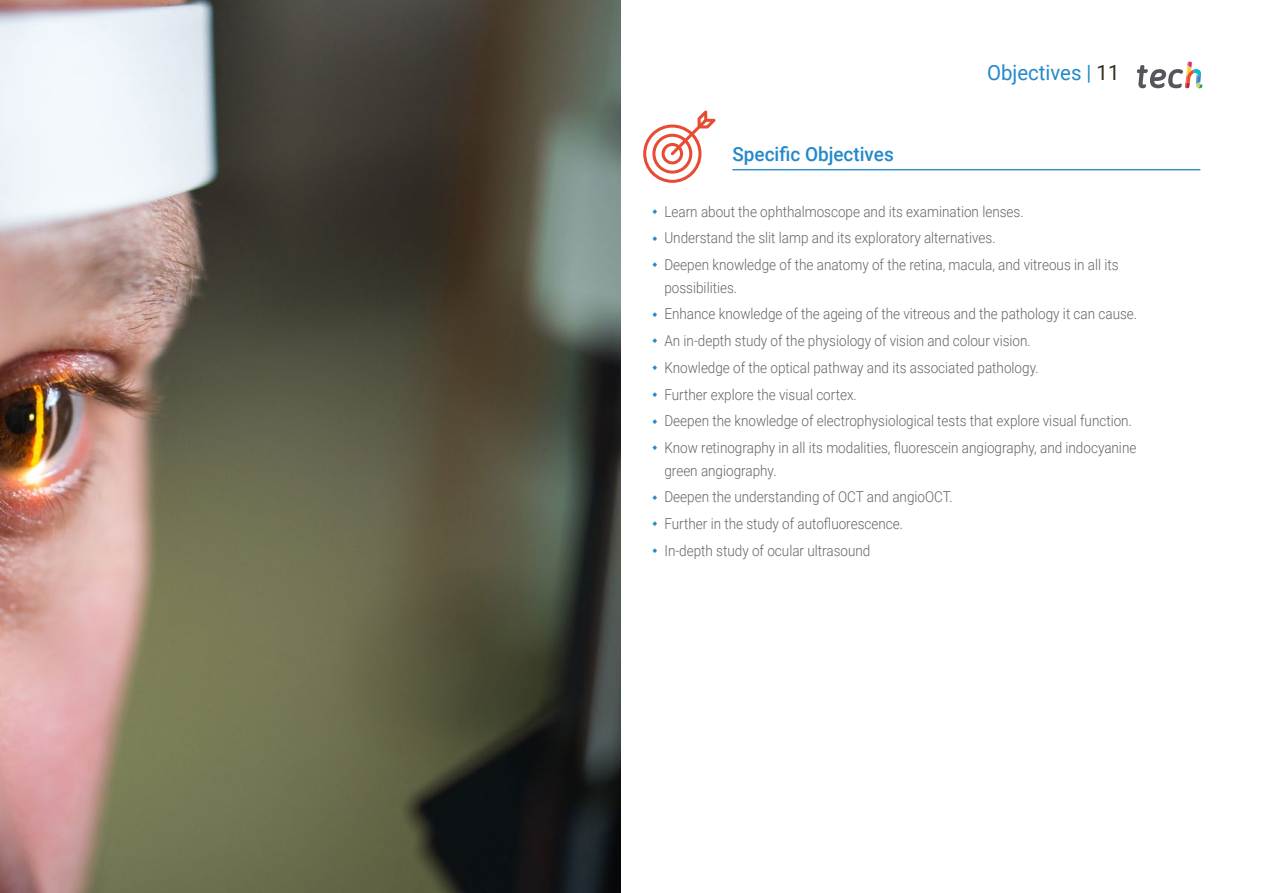
<style>
.page{position:relative;width:1263px;height:893px;background:#fff}
.page>*{position:absolute;margin:0;border:0;box-sizing:border-box;transform-origin:0 0}
.t1{font:21px "Roboto";color:#2488c9}
.t2{font:500 19.5px "Roboto";color:#2488c9}
.t3{font:300 15px/26.7px "Roboto";color:#61646a;scale:.9 1}
.s1{color:#312e20}
</style>
<div class="page">
<svg style="left:643px;top:110px;width:73px;height:73px"></svg>
<hr style="left:732px;top:169px;width:468px;height:1px;background:#2488c9">
<img style="left:0;top:0;width:621px;height:893px">
<svg style="left:1137px;top:62px;width:65px;height:27px"></svg>
<h2 class="t2" style="left:732px;top:141px;width:163px">Specific Objectives</h2>
<h1 class="t1" style="left:987px;top:57px;width:134px">Objectives | <span class="s1">11</span></h1>
<p class="t3" style="left:664px;top:197px;width:506px">Learn about the ophthalmoscope and its examination lenses.<br>Understand the slit lamp and its exploratory alternatives.<br>Deepen knowledge of the anatomy of the retina, macula, and vitreous in all its</p>
<p class="t3" style="left:664px;top:273px;width:527px">possibilities.<br>Enhance knowledge of the ageing of the vitreous and the pathology it can cause.<br>An in-depth study of the physiology of vision and colour vision.<br>Knowledge of the optical pathway and its associated pathology.<br>Further explore the visual cortex.<br>Deepen the knowledge of electrophysiological tests that explore visual function.<br>Know retinography in all its modalities, fluorescein angiography, and indocyanine</p>
<p class="t3" style="left:664px;top:456px;width:322px">green angiography.<br>Deepen the understanding of OCT and angioOCT.<br>Further in the study of autofluorescence.<br>In-depth study of ocular ultrasound</p>
</div>
